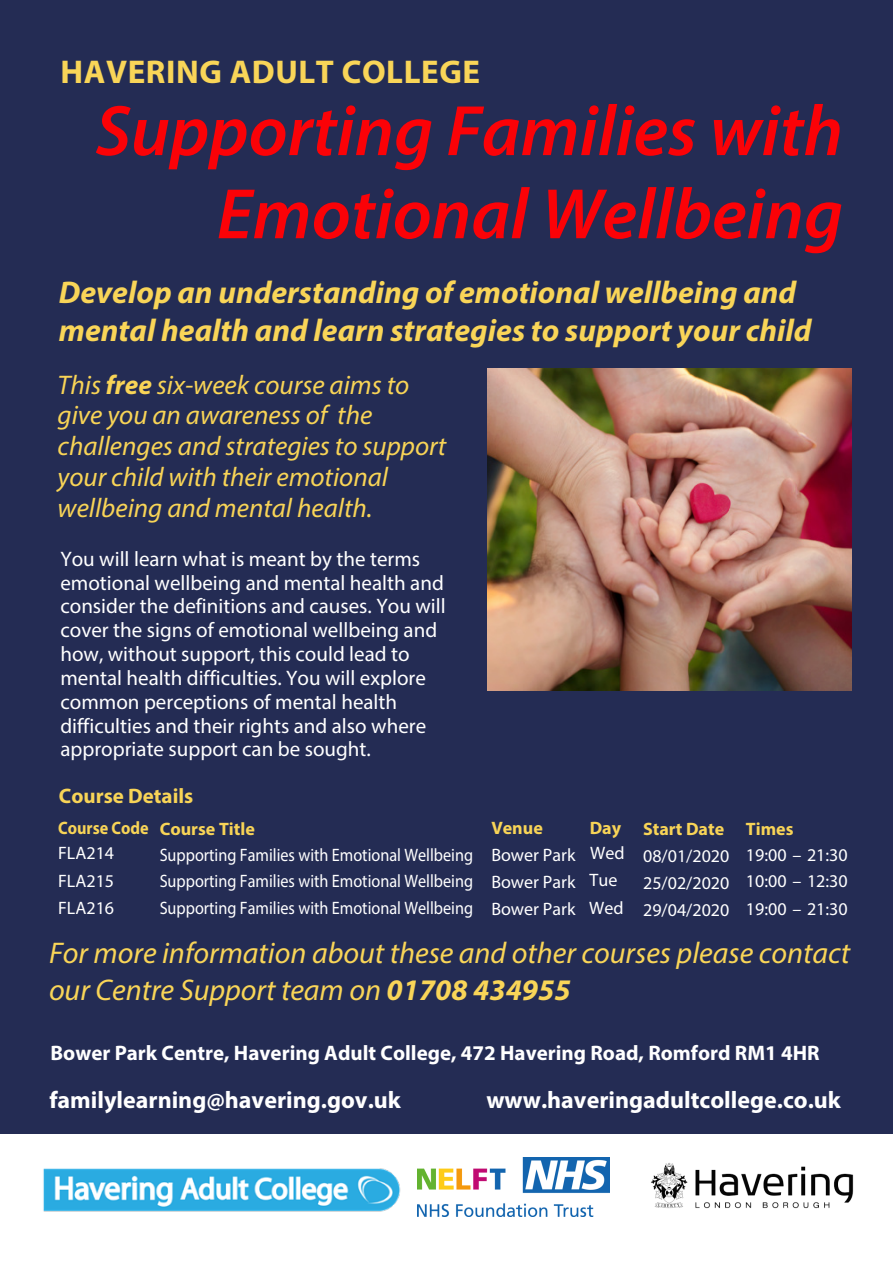
<style>
.page{position:relative;width:893px;height:1263px;background:#fff}
.page>*{position:absolute;margin:0;border:0;box-sizing:border-box;transform-origin:0 0}
.t1{font:italic 600 72px/83.1px "Myriad Pro";color:#fb0207;text-align:right}
.t2{font:700 33px "Myriad Pro";letter-spacing:.015em;color:#f9d558}
.t3{font:italic 700 31.5px/37.8px "Myriad Pro";color:#f9d558}
.t4{font:italic 30px/36.6px "Myriad Pro";color:#f9d558}
.t5{font:italic 27px/30.8px "Myriad Pro";color:#f8d457}
.t6{font:700 24px "Myriad Pro";color:#fff}
.t7{font:21px/23.9px "Myriad Pro";color:#fff}
.t8{font:700 21px "Myriad Pro";color:#fff}
.t9{font:700 21px "Myriad Pro";color:#f8d457}
.t10{font:18px/26.5px "Myriad Pro";color:#fff;text-align:justify;scale:.9 1}
.t11{font:18px/27px "Myriad Pro";color:#fff;text-align:justify}
.t12{font:700 18px "Myriad Pro";color:#f8d457}
.t13{font:700 18px "Myriad Pro";color:#f8d457;scale:.9 1}
.s1{font-weight:700}
</style>
<div class="page">
<div style="left:0;top:0;width:893px;height:1133px;background:#242c54"></div>
<img style="left:43px;top:1168px;width:358px;height:44px">
<img style="left:651px;top:1163px;width:202px;height:45px">
<img style="left:488px;top:369px;width:364px;height:322px">
<img style="left:418px;top:1157px;width:191px;height:59px">
<h2 class="t2" style="left:61px;top:51px;width:421px">HAVERING ADULT COLLEGE</h2>
<h1 class="t1" style="left:96px;top:88px;width:749px">Supporting Families with<br>Emotional Wellbeing</h1>
<h3 class="t3" style="left:59px;top:273px;width:754px">Develop an understanding of emotional wellbeing and mental health and learn strategies to support your child</h3>
<p class="t5" style="left:58px;top:369px;width:390px">This <span class="s1">free</span> six-week course aims to give you an awareness of the challenges and strategies to support your child with their emotional wellbeing and mental health.</p>
<p class="t7" style="left:60px;top:546px;width:387px">You will learn what is meant by the terms emotional wellbeing and mental health and consider the definitions and causes. You will cover the signs of emotional wellbeing and how, without support, this could lead to mental health difficulties. You will explore common perceptions of mental health difficulties and their rights and also where appropriate support can be sought.</p>
<p class="t9" style="left:59px;top:782px;width:136px">Course Details</p>
<p class="t13" style="left:58px;top:816px;width:102px">Course Code</p>
<p class="t11" style="left:58px;top:839px;width:57px;line-height:27.5px">FLA214<br>FLA215<br>FLA216</p>
<p class="t12" style="left:160px;top:817px;width:97px">Course Title</p>
<p class="t10" style="left:160px;top:841px;width:350px">Supporting Families with Emotional Wellbeing Supporting Families with Emotional Wellbeing Supporting Families with Emotional Wellbeing</p>
<p class="t12" style="left:491px;top:816px;width:53px">Venue</p>
<p class="t11" style="left:491px;top:841px;width:86px">Bower Park Bower Park Bower Park</p>
<p class="t12" style="left:590px;top:816px;width:33px">Day</p>
<p class="t11" style="left:589px;top:839px;width:37px;line-height:26.5px">Wed<br>Tue</p>
<p class="t11" style="left:589px;top:894px;width:36px">Wed</p>
<p class="t12" style="left:643px;top:817px;width:83px">Start Date</p>
<p class="t11" style="left:643px;top:842px;width:88px">08/01/2020<br>25/02/2020<br>29/04/2020</p>
<p class="t12" style="left:746px;top:817px;width:49px">Times</p>
<p class="t11" style="left:746px;top:841px;width:103px">19:00 – 21:30<br>10:00 – 12:30<br>19:00 – 21:30</p>
<h3 class="t4" style="left:49px;top:934px;width:803px">For more information about these and other courses please contact our Centre Support team on <span class="s1">01708 434955</span></h3>
<p class="t8" style="left:51px;top:1039px;width:770px">Bower Park Centre, Havering Adult College, 472 Havering Road, Romford RM1 4HR</p>
<p class="t6" style="left:49px;top:1085px;width:353px">familylearning@havering.gov.uk</p>
<p class="t6" style="left:486px;top:1085px;width:356px">www.haveringadultcollege.co.uk</p>
</div>
